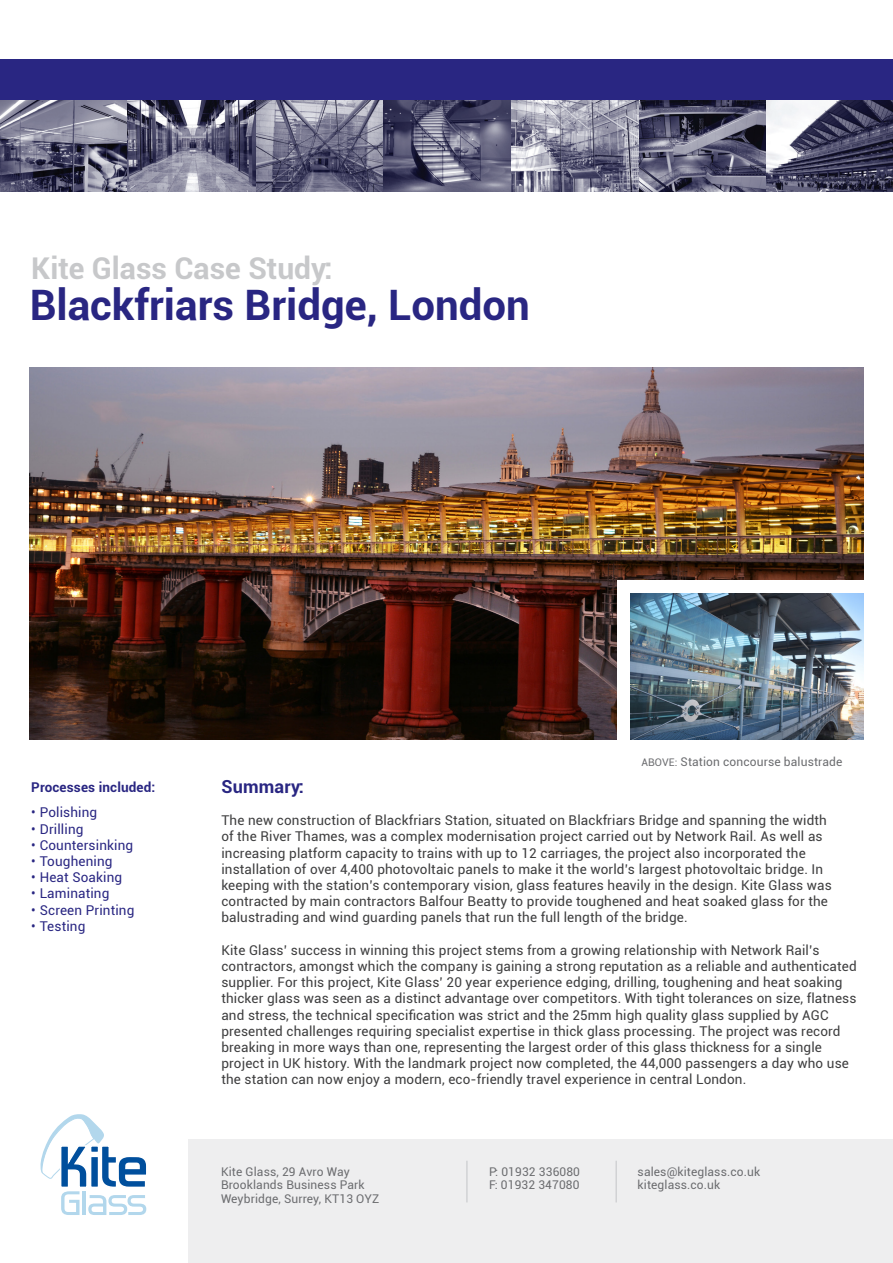
<style>
.page{position:relative;width:893px;height:1263px;background:#fff}
.page>*{position:absolute;margin:0;border:0;box-sizing:border-box;transform-origin:0 0}
.t1{font:700 65.85px "Forgotten Futurist";letter-spacing:-.06em;color:#004f9d;scale:1.17 1}
.t2{font:700 42px "Roboto";color:#292682}
.t3{font:700 30px "Roboto";color:#c7c8ca}
.t4{font:700 18px "Roboto";letter-spacing:.01em;color:#292682}
.t5{font:13.5px/16.2px "Roboto";letter-spacing:.01em;color:#3e3e3f}
.t6{font:13.5px "Roboto";letter-spacing:.01em;color:#292682}
.t7{font:700 13.5px "Roboto";letter-spacing:.01em;color:#292682}
.t8{font:12px "Roboto";letter-spacing:.01em;color:#6c6d70}
.s1{font-size:10.5px}
.s2{color:#282781}
</style>
<div class="page">
<img style="left:30px;top:368px;width:833px;height:372px">
<div style="left:617px;top:580px;width:259px;height:214px;background:#fff"></div>
<img style="left:510px;top:100px;width:383px;height:92px">
<svg style="left:638px;top:100px;width:128px;height:92px;background:#58586f"></svg>
<svg style="left:511px;top:100px;width:127px;height:92px;background:#9191a4"></svg>
<svg style="left:383px;top:100px;width:127px;height:92px;background:#5d5c77"></svg>
<svg style="left:255px;top:100px;width:128px;height:92px;background:#76758c"></svg>
<svg style="left:0;top:100px;width:128px;height:92px;background:#727287"></svg>
<div style="left:188px;top:1139px;width:705px;height:124px;background:#eeeeef"></div>
<hr style="left:466px;top:1161px;width:2px;height:41px;background:#d1d2d4">
<hr style="left:615px;top:1161px;width:2px;height:41px;background:#d1d2d4">
<svg style="left:128px;top:100px;width:127px;height:92px;background:#747388"></svg>
<div style="left:0;top:60px;width:893px;height:40px;background:#292682"></div>
<svg style="left:40px;top:1114px;width:107px;height:101px"></svg>
<img style="left:631px;top:593px;width:232px;height:147px">
<p class="t3" style="left:31px;top:247px;width:303px">Kite Glass Case Study:</p>
<p class="t2" style="left:30px;top:276px;width:502px">Blackfriars Bridge, London</p>
<p class="t8" style="left:641px;top:753px;width:203px"><span class="s1">ABOVE:</span> Station concourse balustrade</p>
<p class="t7" style="left:31px;top:778px;width:126px">Processes included:</p>
<p class="t6" style="left:31px;top:803px;width:68px">• Polishing</p>
<p class="t6" style="left:31px;top:819px;width:54px">• Drilling</p>
<p class="t6" style="left:31px;top:835px;width:103px">• Countersinking</p>
<p class="t6" style="left:31px;top:852px;width:83px">• Toughening</p>
<p class="t6" style="left:31px;top:868px;width:92px">• Heat Soaking</p>
<p class="t6" style="left:31px;top:884px;width:80px">• Laminating</p>
<p class="t6" style="left:31px;top:900px;width:105px">• Screen Printing</p>
<p class="t6" style="left:31px;top:916px;width:56px">• Testing</p>
<p class="t4" style="left:221px;top:774px;width:84px">Summary:</p>
<p class="t5" style="left:221px;top:812px;width:612px">The new construction of Blackfriars Station, situated on Blackfriars Bridge and spanning the width of the River Thames, was a complex modernisation project carried out by Network Rail. As well as increasing platform capacity to trains with up to 12 carriages, the project also incorporated the installation of over 4,400 photovoltaic panels to make it the world’s largest photovoltaic bridge. In keeping with the station’s contemporary vision, glass features heavily in the design. Kite Glass was contracted by main contractors Balfour Beatty to provide toughened and heat soaked glass for the balustrading and wind guarding panels that run the full length of the bridge.</p>
<p class="t5" style="left:221px;top:941px;width:637px">Kite Glass’ success in winning this project stems from a growing relationship with Network Rail’s contractors, amongst which the company is gaining a strong reputation as a reliable and authenticated supplier. For this project, Kite Glass’ 20 year experience edging, drilling, toughening and heat soaking thicker glass was seen as a distinct advantage over competitors. With tight tolerances on size, flatness and stress, the technical specification was strict and the 25mm high quality glass supplied by AGC presented challenges requiring specialist expertise in thick glass processing. The project was record breaking in more ways than one, representing the largest order of this glass thickness for a single project in UK history. With the landmark project now completed, the 44,000 passengers a day who use the station can now enjoy a modern, eco-friendly travel experience in central London.</p>
<p class="t1" style="left:57px;top:1138px;width:207px">Kite <span class="s2">Kite</span></p>
<p class="t8" style="left:221px;top:1163px;width:130px">Kite Glass, 29 Avro Way</p>
<p class="t8" style="left:221px;top:1176px;width:145px">Brooklands Business Park</p>
<p class="t8" style="left:221px;top:1190px;width:160px">Weybridge, Surrey, KT13 OYZ</p>
<p class="t8" style="left:489px;top:1163px;width:92px">P: 01932 336080</p>
<p class="t8" style="left:489px;top:1176px;width:92px">F: 01932 347080</p>
<p class="t8" style="left:638px;top:1163px;width:124px">sales@kiteglass.co.uk</p>
<p class="t8" style="left:638px;top:1176px;width:84px">kiteglass.co.uk</p>
</div>
